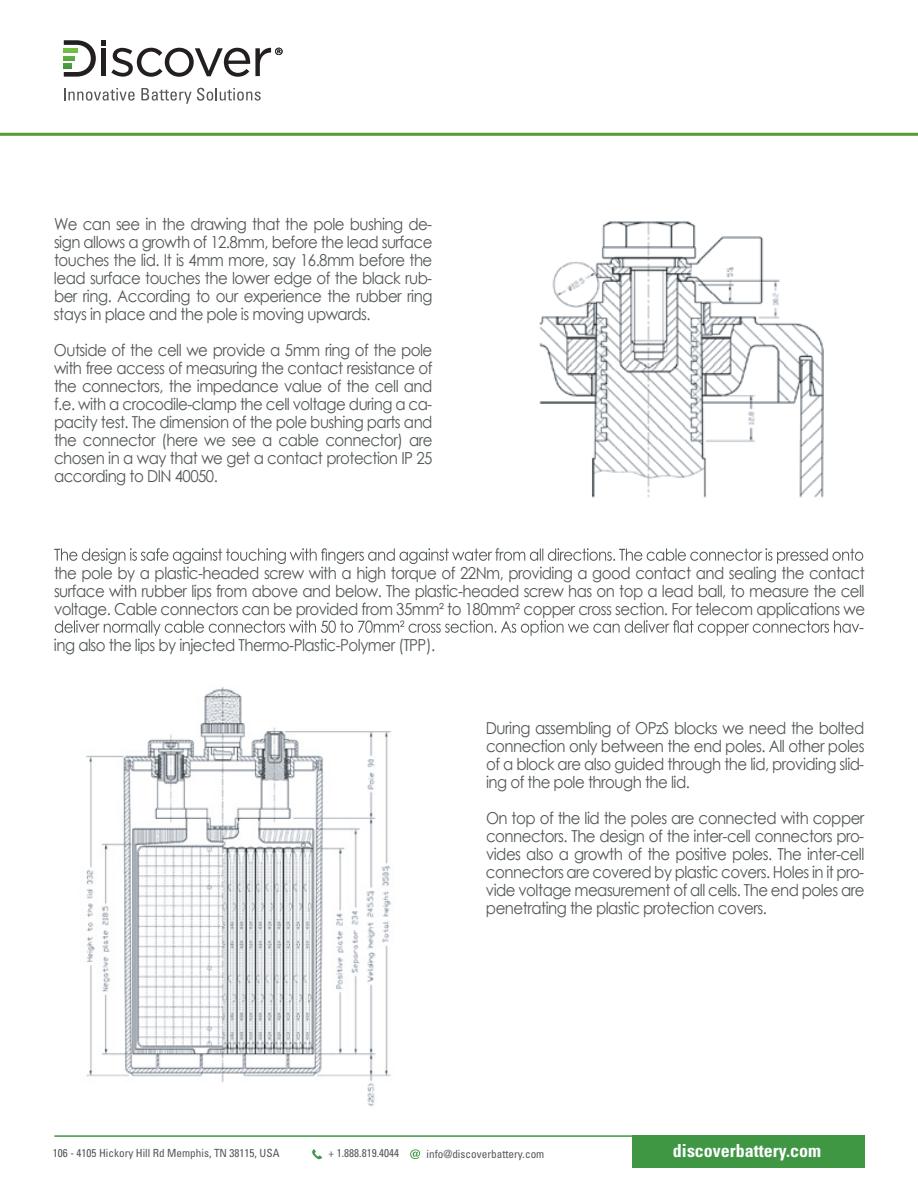
<style>
.page{position:relative;width:918px;height:1188px;background:#fff}
.page>*{position:absolute;margin:0;border:0;box-sizing:border-box;transform-origin:0 0}
.t1{font:700 condensed 18px "Univers LT Std";color:#fff}
.t2{font:16.5px/18px "Century Gothic";letter-spacing:-.035em;color:#525759;text-align:justify;scale:.91 1}
.t3{font:condensed 11.25px "Univers LT Std";color:#54575a}
</style>
<div class="page">
<img style="left:539px;top:221px;width:285px;height:277px">
<img style="left:86px;top:687px;width:306px;height:420px">
<svg style="left:54px;top:548px;width:809px;height:16px"></svg>
<svg style="left:55px;top:620px;width:804px;height:16px"></svg>
<svg style="left:64px;top:88px;width:71px;height:13px"></svg>
<svg style="left:141px;top:88px;width:120px;height:16px"></svg>
<svg style="left:102px;top:40px;width:181px;height:37px"></svg>
<svg style="left:64px;top:40px;width:32px;height:37px"></svg>
<hr style="left:0;top:133px;width:918px;height:3px;background:#589b31">
<svg style="left:410px;top:1149px;width:10px;height:10px"></svg>
<svg style="left:312px;top:1149px;width:10px;height:11px"></svg>
<hr style="left:54px;top:1135px;width:811px;height:2px;background:#3f9744">
<div style="left:632px;top:1135px;width:233px;height:33px;background:#3f9744"></div>
<p class="t2" style="left:54px;top:215px;width:417px">We can see in the drawing that the pole bushing de&shy;sign allows a growth of 12.8mm, before the lead surface touches the lid. It is 4mm more, say 16.8mm before the lead surface touches the lower edge of the black rub&shy;ber ring. According to our experience the rubber ring stays in place and the pole is moving upwards.</p>
<p class="t2" style="left:54px;top:341px;width:418px">Outside of the cell we provide a 5mm ring of the pole with free access of measuring the contact resistance of the connectors, the impedance value of the cell and f.e. with a crocodile-clamp the cell voltage during a ca&shy;pacity test. The dimension of the pole bushing parts and the connector (here we see a cable connector) are chosen in a way that we get a contact protection IP 25 according to DIN 40050.</p>
<p class="t2" style="left:54px;top:563px;width:893px">the pole by a plastic-headed screw with a high torque of 22Nm, providing a good contact and sealing the contact</p>
<p class="t2" style="left:54px;top:581px;width:892px">surface with rubber lips from above and below. The plastic-headed screw has on top a lead ball, to measure the cell</p>
<p class="t2" style="left:54px;top:599px;width:893px">voltage. Cable connectors can be provided from 35mm² to 180mm² copper cross section. For telecom applications we</p>
<p class="t2" style="left:859px;top:617px;width:7px">-</p>
<p class="t2" style="left:54px;top:635px;width:420px">ing also the lips by injected Thermo-Plastic-Polymer (TPP).</p>
<p class="t2" style="left:486px;top:718px;width:418px">During assembling of OPzS blocks we need the bolted connection only between the end poles. All other poles of a block are also guided through the lid, providing slid&shy;ing of the pole through the lid.</p>
<p class="t2" style="left:486px;top:808px;width:418px">On top of the lid the poles are connected with copper connectors. The design of the inter-cell connectors pro&shy;vides also a growth of the positive poles. The inter-cell connectors are covered by plastic covers. Holes in it pro&shy;vide voltage measurement of all cells. The end poles are penetrating the plastic protection covers.</p>
<p class="t3" style="left:53px;top:1146px;width:228px">106 - 4105 Hickory Hill Rd Memphis, TN 38115, USA</p>
<p class="t3" style="left:329px;top:1146px;width:72px">+ 1.888.819.4044</p>
<p class="t3" style="left:427px;top:1146px;width:119px">info@discoverbattery.com</p>
<p class="t1" style="left:673px;top:1140px;width:150px">discoverbattery.com</p>
</div>
